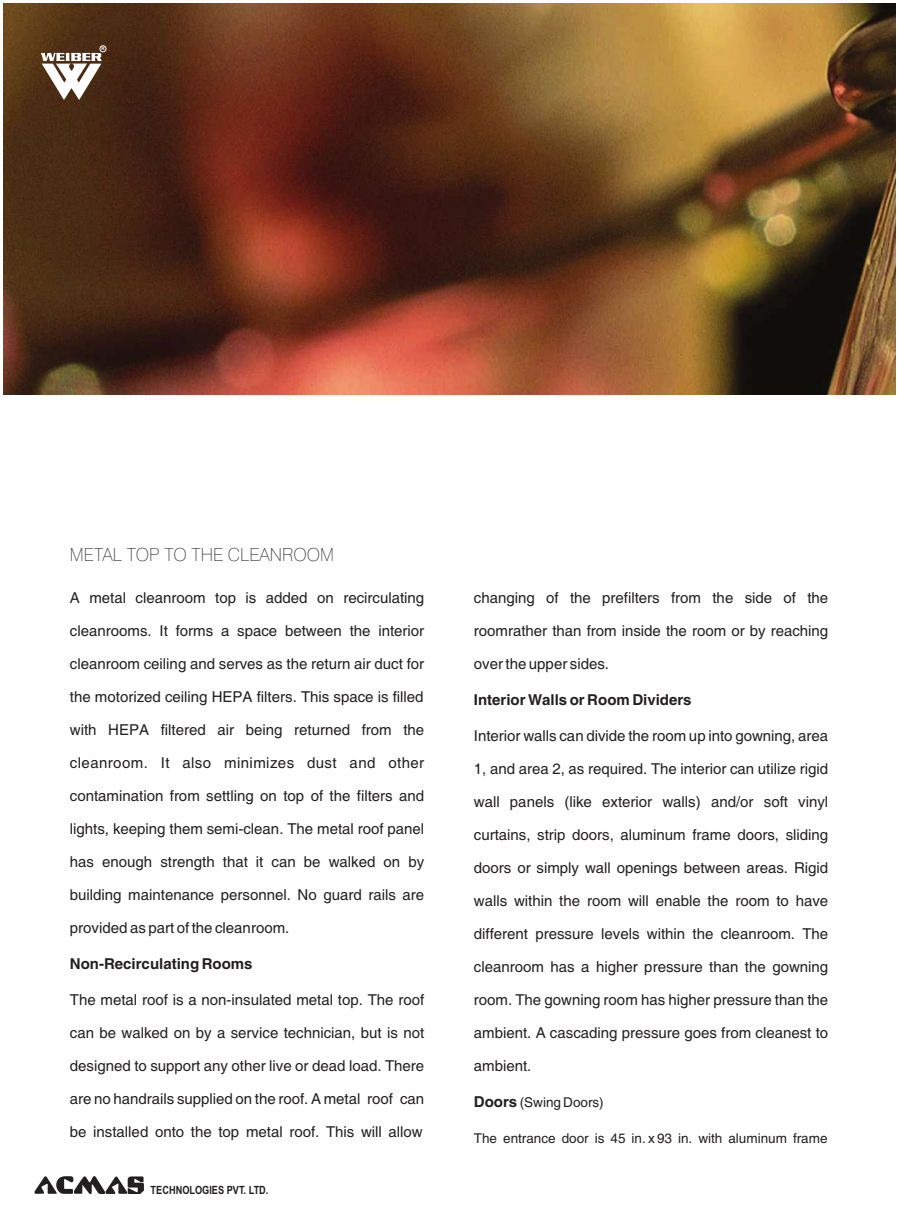
<style>
.page{position:relative;width:897px;height:1215px;background:#fff}
.page>*{position:absolute;margin:0;border:0;box-sizing:border-box;transform-origin:0 0}
.t1{font:100 18px "Swiss 721 BT";color:#231f20}
.t2{font:15px/33px "Helvetica";color:#231f20}
.t3{font:700 15px "Helvetica";color:#231f20}
.t4{font:15px "Helvetica";letter-spacing:.025em;color:#231f20}
.t5{font:13.5px "Helvetica";color:#231f20}
.t6{font:700 11.4px "Arial";color:#231f20;scale:.81 1}
.t7{font:700 4.5px "Arial";color:#fff}
.s1{font-weight:700;font-size:15px}
</style>
<div class="page">
<img style="left:3px;top:3px;width:892px;height:392px">
<svg style="left:34px;top:1176px;width:110px;height:18px"></svg>
<svg style="left:41px;top:53px;width:61px;height:47px"></svg>
<div style="left:100px;top:45px;width:6px;height:7px;border:1px solid #fff;border-radius:50%"></div>
<p class="t7" style="left:101px;top:47px;width:5px">R</p>
<p class="t1" style="left:70px;top:548px;width:265px">METAL TOP TO THE CLEANROOM</p>
<p class="t2" style="left:70px;top:583px;width:356px">A metal cleanroom top is added on recirculating cleanrooms. It forms a space between the interior</p>
<p class="t2" style="left:70px;top:649px;width:356px">cleanroom ceiling and serves as the return air duct for</p>
<p class="t2" style="left:70px;top:682px;width:355px">the motorized ceiling HEPA filters. This space is filled</p>
<p class="t2" style="left:70px;top:715px;width:356px">with HEPA filtered air being returned from the</p>
<p class="t4" style="left:70px;top:757px;width:356px">cleanroom. It also minimizes dust and other</p>
<p class="t2" style="left:70px;top:781px;width:356px">contamination from settling on top of the filters and lights, keeping them semi-clean. The metal roof panel</p>
<p class="t2" style="left:70px;top:847px;width:356px">has enough strength that it can be walked on by</p>
<p class="t2" style="left:70px;top:880px;width:356px">building maintenance personnel. No guard rails are provided as part of the cleanroom.</p>
<p class="t3" style="left:70px;top:958px;width:184px">Non-Recirculating Rooms</p>
<p class="t2" style="left:70px;top:985px;width:356px">The metal roof is a non-insulated metal top. The roof can be walked on by a service technician, but is not</p>
<p class="t2" style="left:70px;top:1051px;width:356px">designed to support any other live or dead load. There</p>
<p class="t2" style="left:70px;top:1084px;width:356px">are no handrails supplied on the roof. A metal roof can be installed onto the top metal roof. This will allow</p>
<p class="t6" style="left:151px;top:1186px;width:147px">TECHNOLOGIES PVT. LTD.</p>
<p class="t2" style="left:474px;top:583px;width:356px">changing of the prefilters from the side of the roomrather than from inside the room or by reaching</p>
<p class="t2" style="left:474px;top:649px;width:137px">over the upper sides.</p>
<p class="t3" style="left:474px;top:694px;width:219px">Interior Walls or Room Dividers</p>
<p class="t2" style="left:474px;top:721px;width:356px">Interior walls can divide the room up into gowning, area</p>
<p class="t2" style="left:474px;top:754px;width:356px;text-align:justify">1, and area 2, as required. The interior can utilize rigid wall panels (like exterior walls) and/or soft vinyl curtains, strip doors, aluminum frame doors, sliding</p>
<p class="t2" style="left:474px;top:853px;width:356px">doors or simply wall openings between areas. Rigid</p>
<p class="t2" style="left:474px;top:886px;width:356px">walls within the room will enable the room to have different pressure levels within the cleanroom. The</p>
<p class="t2" style="left:474px;top:952px;width:356px">cleanroom has a higher pressure than the gowning</p>
<p class="t2" style="left:474px;top:985px;width:356px">room. The gowning room has higher pressure than the ambient. A cascading pressure goes from cleanest to</p>
<p class="t2" style="left:474px;top:1051px;width:59px">ambient.</p>
<p class="t5" style="left:474px;top:1098px;width:131px"><span class="s1">Doors</span> (Swing Doors)</p>
<p class="t5" style="left:474px;top:1134px;width:355px">The entrance door is 45 in. x 93 in. with aluminum frame</p>
</div>
